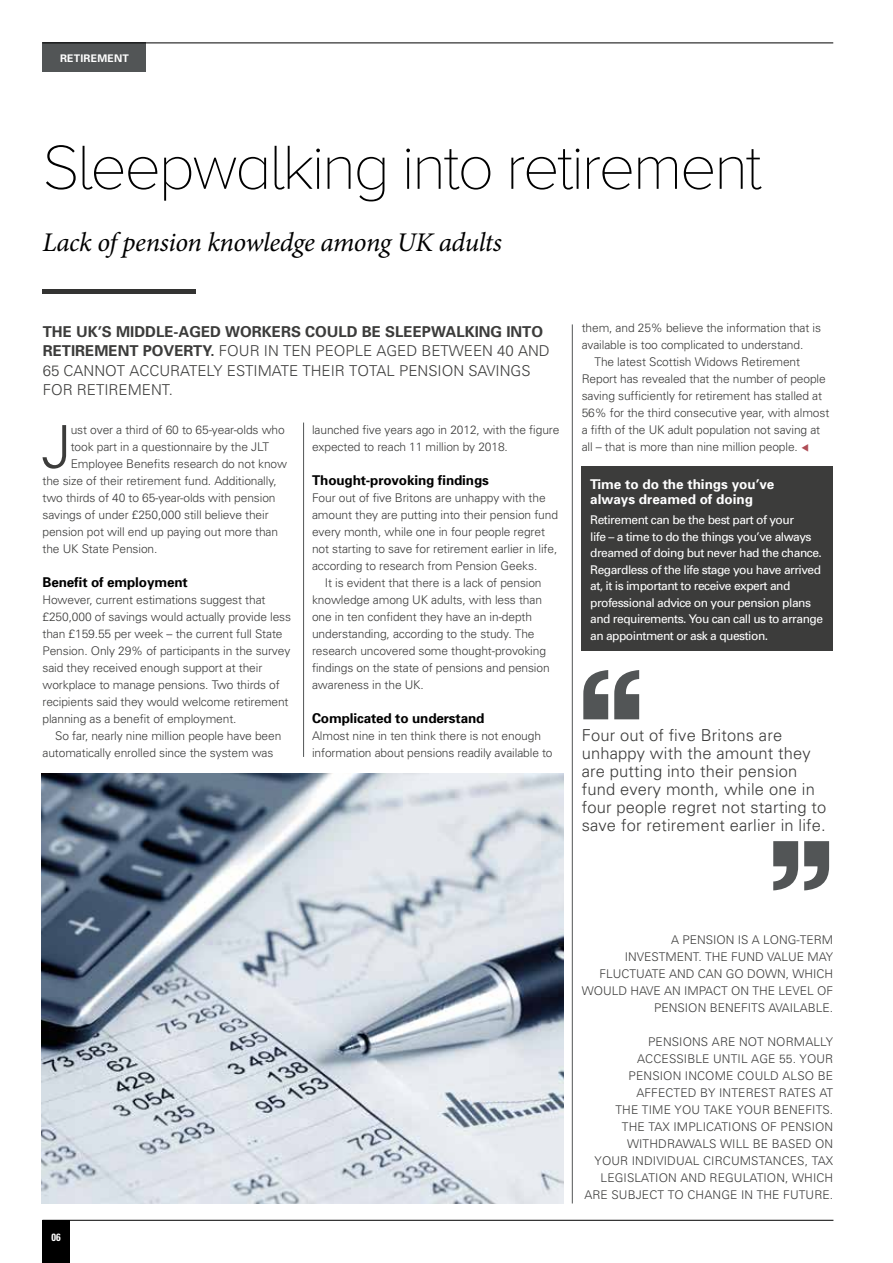
<style>
.page{position:relative;width:893px;height:1263px;background:#fff}
.page>*{position:absolute;margin:0;border:0;box-sizing:border-box;transform-origin:0 0}
.t1{font:100 64.5px "Proxima Nova A";letter-spacing:-.04em;color:#000}
.t2{font:300 59.1px "Univers";color:#3c3c3b}
.t3{font:italic 27px "Minion Pro";letter-spacing:-.015em;color:#000}
.t4{font:300 16.5px/18px "Univers";letter-spacing:.01em;color:#3c3c3b}
.t5{font:300 15px/19.5px "Univers";color:#3c3c3b}
.t6{font:700 13.5px "Univers";letter-spacing:-.01em;color:#000}
.t7{font:700 13.5px/15px "Univers";color:#fff}
.t8{font:300 12px/17px "Univers";letter-spacing:-.01em;color:#3c3c3b}
.t9{font:12px/16.5px "Univers";letter-spacing:-.04em;color:#fff}
.t10{font:300 12px/17px "Univers";letter-spacing:.01em;color:#3c3c3b;text-align:right}
.t11{font:700 10.5px "Univers";letter-spacing:.02em;color:#fff}
.t12{font:700 condensed 10.5px "Univers";color:#fff}
.s1{font-weight:700}
.s2{color:#af4d56}
</style>
<div class="page">
<hr style="left:43px;top:1220px;width:790px;height:1px;background:#000">
<div style="left:42px;top:1220px;width:28px;height:43px;background:#000"></div>
<div style="left:43px;top:43px;width:103px;height:29px;background:#525556"></div>
<hr style="left:42px;top:43px;width:791px;height:1px;background:#000">
<div style="left:582px;top:467px;width:251px;height:184px;background:#3c3c3b"></div>
<hr style="left:303px;top:423px;width:1px;height:334px;background:#525556">
<hr style="left:572px;top:324px;width:1px;height:879px;background:#525556">
<div style="left:43px;top:289px;width:153px;height:5px;background:#333332"></div>
<img style="left:42px;top:774px;width:522px;height:429px">
<svg style="left:583px;top:670px;width:25px;height:49px"></svg>
<svg style="left:614px;top:670px;width:25px;height:49px"></svg>
<svg style="left:804px;top:841px;width:25px;height:49px"></svg>
<svg style="left:773px;top:841px;width:25px;height:49px"></svg>
<p class="t11" style="left:60px;top:51px;width:70px">RETIREMENT</p>
<h1 class="t1" style="left:43px;top:132px;width:721px">Sleepwalking into retirement</h1>
<h3 class="t3" style="left:42px;top:224px;width:461px">Lack of pension knowledge among UK adults</h3>
<p class="t5" style="left:43px;top:321px;width:509px"><span class="s1">THE UK’S MIDDLE-AGED WORKERS COULD BE SLEEPWALKING INTO RETIREMENT POVERTY.</span> FOUR IN TEN PEOPLE AGED BETWEEN 40 AND 65 CANNOT ACCURATELY ESTIMATE THEIR TOTAL PENSION SAVINGS FOR RETIREMENT.</p>
<h2 class="t2" style="left:42px;top:411px;width:31px">J</h2>
<p class="t8" style="left:71px;top:421px;width:216px">ust over a third of 60 to 65-year-olds who</p>
<p class="t8" style="left:71px;top:438px;width:200px">took part in a questionnaire by the JLT</p>
<p class="t8" style="left:71px;top:455px;width:218px">Employee Benefits research do not know</p>
<p class="t8" style="left:43px;top:472px;width:236px">the size of their retirement fund. Additionally,</p>
<p class="t8" style="left:43px;top:489px;width:235px">two thirds of 40 to 65-year-olds with pension</p>
<p class="t8" style="left:43px;top:506px;width:228px">savings of under £250,000 still believe their</p>
<p class="t8" style="left:43px;top:523px;width:237px">pension pot will end up paying out more than</p>
<p class="t8" style="left:43px;top:540px;width:116px">the UK State Pension.</p>
<p class="t6" style="left:43px;top:573px;width:147px">Benefit of employment</p>
<p class="t8" style="left:43px;top:591px;width:250px">However, current estimations suggest that £250,000 of savings would actually provide less than £159.55 per week – the current full State Pension. Only 29% of participants in the survey said they received enough support at their workplace to manage pensions. Two thirds of recipients said they would welcome retirement planning as a benefit of employment.</p>
<p class="t8" style="left:43px;top:727px;width:240px;text-indent:13px">So far, nearly nine million people have been automatically enrolled since the system was</p>
<p class="t8" style="left:312px;top:421px;width:249px">launched five years ago in 2012, with the figure expected to reach 11 million by 2018.</p>
<p class="t6" style="left:312px;top:471px;width:178px">Thought-provoking findings</p>
<p class="t8" style="left:312px;top:489px;width:247px">Four out of five Britons are unhappy with the amount they are putting into their pension fund every month, while one in four people regret not starting to save for retirement earlier in life, according to research from Pension Geeks.</p>
<p class="t8" style="left:312px;top:574px;width:239px;text-indent:13px">It is evident that there is a lack of pension knowledge among UK adults, with less than one in ten confident they have an in-depth understanding, according to the study. The research uncovered some thought-provoking findings on the state of pensions and pension awareness in the UK.</p>
<p class="t6" style="left:312px;top:709px;width:174px">Complicated to understand</p>
<p class="t8" style="left:312px;top:727px;width:242px">Almost nine in ten think there is not enough information about pensions readily available to</p>
<p class="t8" style="left:582px;top:319px;width:241px">them, and 25% believe the information that is</p>
<p class="t8" style="left:582px;top:336px;width:223px">available is too complicated to understand.</p>
<p class="t8" style="left:594px;top:353px;width:207px">The latest Scottish Widows Retirement</p>
<p class="t8" style="left:582px;top:370px;width:246px">Report has revealed that the number of people</p>
<p class="t8" style="left:582px;top:387px;width:242px">saving sufficiently for retirement has stalled at</p>
<p class="t8" style="left:582px;top:404px;width:249px">56% for the third consecutive year, with almost</p>
<p class="t8" style="left:582px;top:421px;width:240px">a fifth of the UK adult population not saving at</p>
<p class="t8" style="left:582px;top:438px;width:229px">all – that is more than nine million people. <span class="s2">▼</span></p>
<p class="t7" style="left:590px;top:476px;width:186px">Time to do the things you’ve always dreamed of doing</p>
<p class="t9" style="left:590px;top:512px;width:234px">Retirement can be the best part of your<br>life – a time to do the things you’ve always dreamed of doing but never had the chance.<br>Regardless of the life stage you have arrived at, it is important to receive expert and professional advice on your pension plans and requirements. You can call us to arrange an appointment or ask a question.</p>
<h3 class="t4" style="left:582px;top:726px;width:246px">Four out of five Britons are unhappy with the amount they are putting into their pension fund every month, while one in four people regret not starting to save for retirement earlier in life.</h3>
<p class="t12" style="left:51px;top:1230px;width:11px">06</p>
<p class="t8" style="left:582px;top:931px;width:253px;text-align:right">A PENSION IS A LONG-TERM<br>INVESTMENT. THE FUND VALUE MAY<br>FLUCTUATE AND CAN GO DOWN, WHICH<br>WOULD HAVE AN IMPACT ON THE LEVEL OF<br>PENSION BENEFITS AVAILABLE.</p>
<p class="t10" style="left:584px;top:1033px;width:250px">PENSIONS ARE NOT NORMALLY<br>ACCESSIBLE UNTIL AGE 55. YOUR<br>PENSION INCOME COULD ALSO BE<br>AFFECTED BY INTEREST RATES AT<br>THE TIME YOU TAKE YOUR BENEFITS.<br>THE TAX IMPLICATIONS OF PENSION<br>WITHDRAWALS WILL BE BASED ON<br>YOUR INDIVIDUAL CIRCUMSTANCES, TAX<br>LEGISLATION AND REGULATION, WHICH<br>ARE SUBJECT TO CHANGE IN THE FUTURE.</p>
</div>
